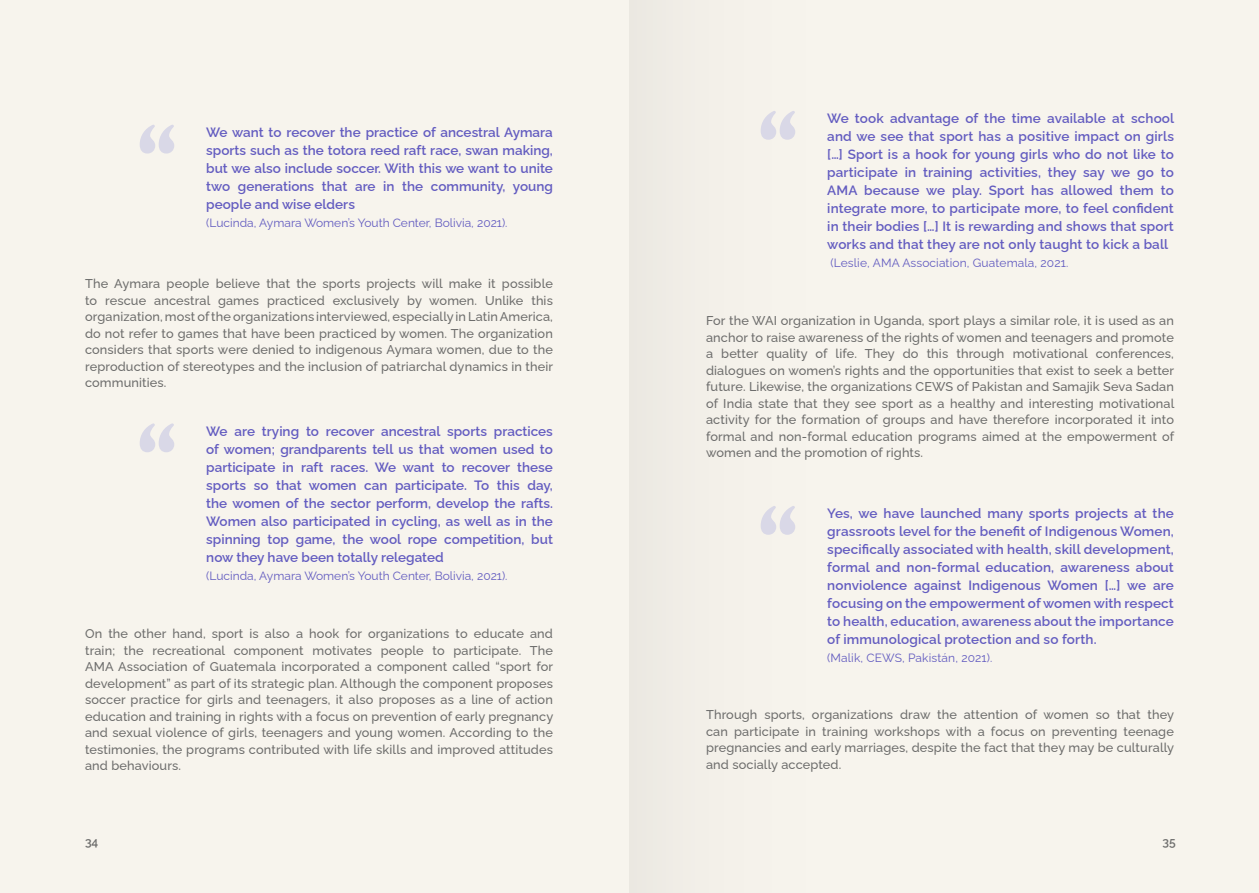
<style>
.page{position:relative;width:1259px;height:893px;background:#f7f4ed}
.page>*{position:absolute;margin:0;border:0;box-sizing:border-box;transform-origin:0 0}
.t1{font:700 90px "Classica Pro";color:#d9d8e7}
.t2{font:600 13.5px/18px "Raleway";color:#635cc0;text-align:justify}
.t3{font:500 12.75px/16.5px "Raleway";letter-spacing:.01em;color:#6d6d6c;text-align:justify}
.t4{font:12px "Raleway";color:#635cc0}
.t5{font:600 12px "Raleway";color:#6d6d6c}
</style>
<div class="page">
<h1 class="t1" style="left:137px;top:99px;width:41px">“</h1>
<p class="t2" style="left:206px;top:122px;width:348px">We want to recover the practice of ancestral Aymara sports such as the totora reed raft race, swan making, but we also include soccer. With this we want to unite two generations that are in the community, young people and wise elders</p>
<p class="t4" style="left:206px;top:213px;width:303px">(Lucinda, Aymara Women’s Youth Center, Bolivia, 2021).</p>
<p class="t3" style="left:85px;top:274px;width:470px">The Aymara people believe that the sports projects will make it possible to rescue ancestral games practiced exclusively by women. Unlike this organization, most of the organizations interviewed, especially in Latin America, do not refer to games that have been practiced by women. The organization considers that sports were denied to indigenous Aymara women, due to the reproduction of stereotypes and the inclusion of patriarchal dynamics in their communities.</p>
<h1 class="t1" style="left:137px;top:398px;width:41px">“</h1>
<p class="t2" style="left:206px;top:420px;width:348px">We are trying to recover ancestral sports practices of women; grandparents tell us that women used to participate in raft races. We want to recover these sports so that women can participate. To this day, the women of the sector perform, develop the rafts.<br>Women also participated in cycling, as well as in the spinning top game, the wool rope competition, but now they have been totally relegated</p>
<p class="t4" style="left:206px;top:566px;width:303px">(Lucinda, Aymara Women’s Youth Center, Bolivia, 2021).</p>
<p class="t3" style="left:85px;top:624px;width:470px">On the other hand, sport is also a hook for organizations to educate and train; the recreational component motivates people to participate. The AMA Association of Guatemala incorporated a component called “sport for development” as part of its strategic plan. Although the component proposes soccer practice for girls and teenagers, it also proposes as a line of action education and training in rights with a focus on prevention of early pregnancy and sexual violence of girls, teenagers and young women. According to the testimonies, the programs contributed with life skills and improved attitudes and behaviours.</p>
<h1 class="t1" style="left:758px;top:85px;width:41px">“</h1>
<p class="t2" style="left:827px;top:108px;width:348px">We took advantage of the time available at school and we see that sport has a positive impact on girls […] Sport is a hook for young girls who do not like to participate in training activities, they say we go to AMA because we play. Sport has allowed them to integrate more, to participate more, to feel confident in their bodies […] It is rewarding and shows that sport works and that they are not only taught to kick a ball</p>
<p class="t4" style="left:830px;top:253px;width:239px">(Leslie, AMA Association, Guatemala, 2021.</p>
<p class="t3" style="left:706px;top:311px;width:470px">For the WAI organization in Uganda, sport plays a similar role, it is used as an anchor to raise awareness of the rights of women and teenagers and promote a better quality of life. They do this through motivational conferences, dialogues on women’s rights and the opportunities that exist to seek a better future. Likewise, the organizations CEWS of Pakistan and Samajik Seva Sadan of India state that they see sport as a healthy and interesting motivational activity for the formation of groups and have therefore incorporated it into formal and non-formal education programs aimed at the empowerment of women and the promotion of rights.</p>
<h1 class="t1" style="left:758px;top:480px;width:41px">“</h1>
<p class="t2" style="left:827px;top:503px;width:348px">Yes, we have launched many sports projects at the grassroots level for the benefit of Indigenous Women, specifically associated with health, skill development, formal and non-formal education, awareness about nonviolence against Indigenous Women […] we are focusing on the empowerment of women with respect to health, education, awareness about the importance of immunological protection and so forth.</p>
<p class="t4" style="left:827px;top:648px;width:167px">(Malik, CEWS, Pakistán, 2021).</p>
<p class="t3" style="left:706px;top:705px;width:470px">Through sports, organizations draw the attention of women so that they can participate in training workshops with a focus on preventing teenage pregnancies and early marriages, despite the fact that they may be culturally and socially accepted.</p>
<p class="t5" style="left:85px;top:832px;width:15px">34</p>
<p class="t5" style="left:1162px;top:832px;width:15px">35</p>
</div>
